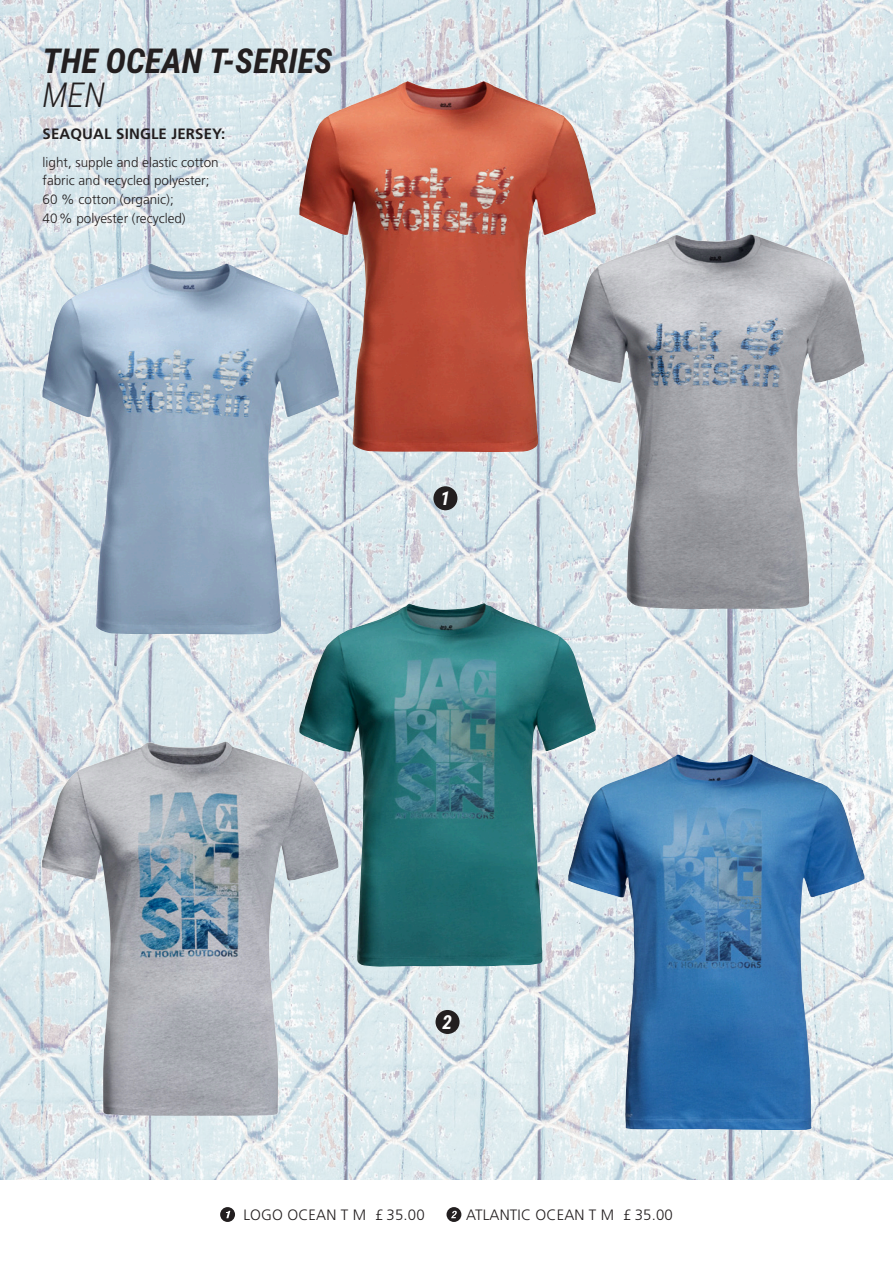
<style>
.page{position:relative;width:893px;height:1263px;background:#fff}
.page>*{position:absolute;margin:0;border:0;box-sizing:border-box;transform-origin:0 0}
.t1{font:italic 700 34.35px "Roboto Condensed";color:#231f20}
.t2{font:italic 300 34.35px "Roboto Condensed";color:#231f20}
.t3{font:italic 700 19.2px "Roboto Condensed";color:#fff}
.t4{font:300 15px "Frutiger LT Pro";letter-spacing:.01em;color:#231f20}
.t5{font:700 15px "Frutiger LT Pro";letter-spacing:.01em;color:#231f20}
.t6{font:300 13.5px "Frutiger LT Pro";color:#231f20}
</style>
<div class="page">
<img style="left:0;top:0;width:893px;height:1180px">
<div style="left:220px;top:1207px;width:15px;height:15px;background:#231f20;border-radius:50%"></div>
<svg style="left:226px;top:1211px;width:4px;height:7px"></svg>
<div style="left:446px;top:1207px;width:15px;height:15px;background:#231f20;border-radius:50%"></div>
<svg style="left:451px;top:1211px;width:6px;height:7px"></svg>
<img style="left:43px;top:263px;width:296px;height:371px">
<img style="left:568px;top:754px;width:296px;height:376px">
<img style="left:299px;top:81px;width:297px;height:371px">
<img style="left:299px;top:603px;width:297px;height:364px">
<img style="left:568px;top:234px;width:296px;height:375px">
<img style="left:42px;top:741px;width:296px;height:375px">
<div style="left:436px;top:1010px;width:24px;height:24px;background:#231f20;border-radius:50%"></div>
<div style="left:433px;top:486px;width:24px;height:24px;background:#231f20;border-radius:50%"></div>
<p class="t1" style="left:43px;top:36px;width:291px">THE OCEAN T-SERIES</p>
<p class="t2" style="left:43px;top:70px;width:64px">MEN</p>
<p class="t5" style="left:43px;top:125px;width:184px">SEAQUAL SINGLE JERSEY:</p>
<p class="t6" style="left:43px;top:154px;width:178px">light, supple and elastic cotton</p>
<p class="t6" style="left:43px;top:172px;width:168px">fabric and recycled polyester;</p>
<p class="t6" style="left:43px;top:192px;width:133px">60 % cotton (organic);</p>
<p class="t6" style="left:43px;top:211px;width:145px">40% polyester (recycled)</p>
<p class="t3" style="left:440px;top:485px;width:11px">1</p>
<p class="t3" style="left:443px;top:1008px;width:11px">2</p>
<p class="t4" style="left:243px;top:1206px;width:183px">LOGO OCEAN T M £ 35.00</p>
<p class="t4" style="left:466px;top:1206px;width:208px">ATLANTIC OCEAN T M £ 35.00</p>
</div>
